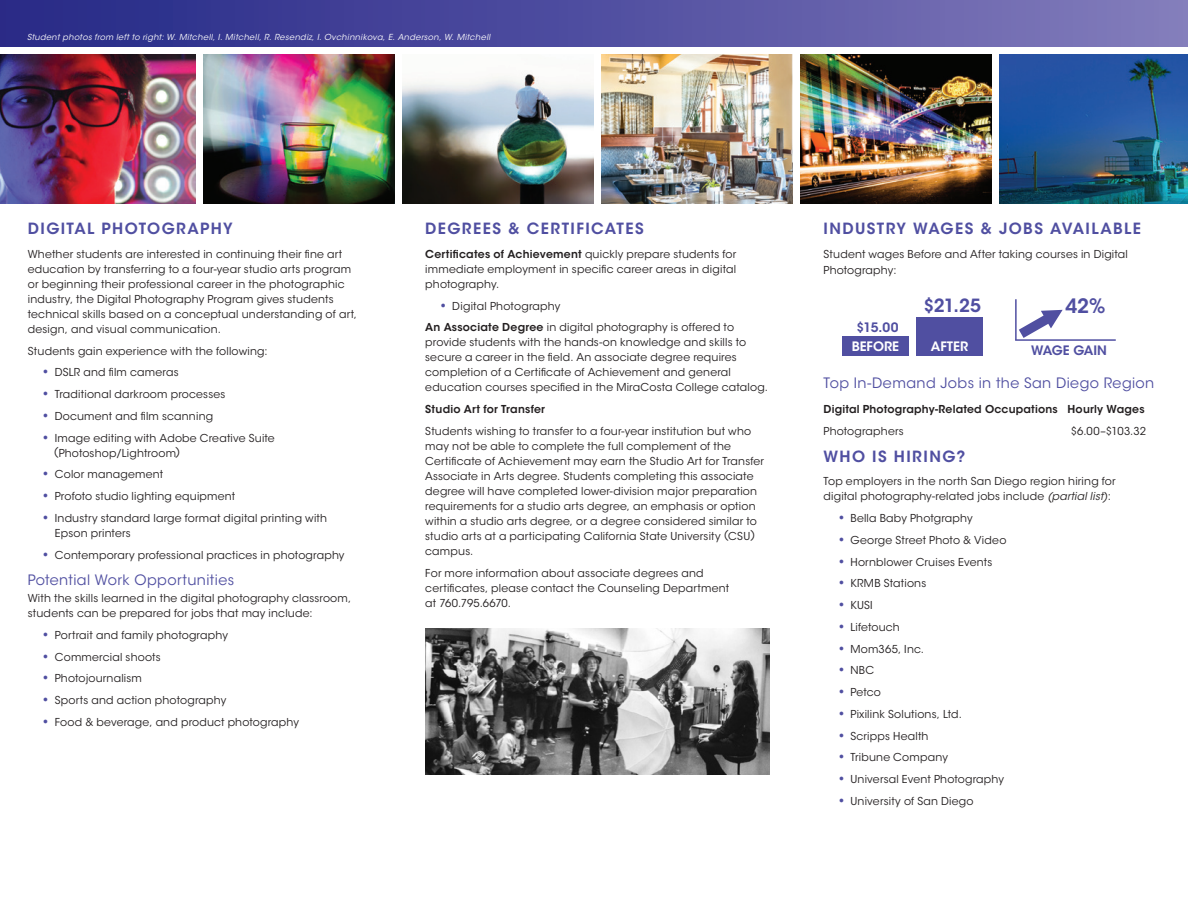
<style>
.page{position:relative;width:1188px;height:918px;background:#fff}
.page>*{position:absolute;margin:0;border:0;box-sizing:border-box;transform-origin:0 0}
.t1{font:600 19.8px "ITC Avant Garde Std";color:#504fa1}
.t2{font:600 18.15px "ITC Avant Garde Std";color:#504fa1}
.Text_-_head{font:600 15.3px "ITC Avant Garde Std";letter-spacing:.09em;color:#504fa1}
.Text_-_subhead{font:14.25px "ITC Avant Garde Std";letter-spacing:.03em;color:#504fa1}
.t3{font:600 12.9px "ITC Avant Garde Std";letter-spacing:-.025em;color:#504fa1}
.t4{font:600 12.9px "ITC Avant Garde Std";color:#fff}
.Text_-_body{font:10.8px/15px "ITC Avant Garde Std";letter-spacing:.02em;color:#231f20}
.Text_-_body-2{font:600 10.8px "ITC Avant Garde Std";letter-spacing:.015em;color:#231f20}
.Top_In_Demand_Jobs{font:10.8px "ITC Avant Garde Std";letter-spacing:.02em;color:#231f20}
.Text_-__Photo_Credit{font:italic 8.25px "ITC Avant Garde Std";letter-spacing:.04em;color:#fff}
.s1{font-weight:700;font-size:12px;color:#504fa1}
.s2{font-weight:600}
.s3{font-style:italic}
</style>
<div class="page">
<div style="left:0;top:0;width:1188px;height:46px;background:linear-gradient(to right,#242786,#827bbb)"></div>
<img style="left:0;top:55px;width:195px;height:148px">
<img style="left:402px;top:73px;width:191px;height:130px">
<img style="left:801px;top:55px;width:191px;height:148px">
<img style="left:602px;top:55px;width:190px;height:148px">
<img style="left:203px;top:55px;width:191px;height:148px">
<img style="left:1000px;top:55px;width:188px;height:148px">
<img style="left:426px;top:628px;width:343px;height:147px">
<svg style="left:1019px;top:310px;width:44px;height:28px"></svg>
<div style="left:842px;top:336px;width:67px;height:19px;background:#504fa1"></div>
<div style="left:916px;top:317px;width:67px;height:38px;background:#504fa1"></div>
<hr style="left:1015px;top:299px;width:2px;height:41px;background:#504fa1">
<hr style="left:1015px;top:339px;width:101px;height:2px;background:#504fa1">
<p class="Text_-__Photo_Credit" style="left:27px;top:32px;width:465px">Student photos from left to right: W. Mitchell, I. Mitchell, R. Resendiz, I. Ovchinnikova, E. Anderson, W. Mitchell</p>
<p class="Text_-_head" style="left:28px;top:219px;width:207px">DIGITAL PHOTOGRAPHY</p>
<p class="Text_-_body" style="left:28px;top:247px;width:331px">Whether students are interested in continuing their fine art education by transferring to a four-year studio arts program or beginning their professional career in the photographic industry, the Digital Photography Program gives students technical skills based on a conceptual understanding of art, design, and visual communication.</p>
<p class="Text_-_body" style="left:28px;top:343px;width:241px">Students gain experience with the following:</p>
<p class="Text_-_body" style="left:41px;top:365px;width:139px"><span class="s1">•</span> DSLR and film cameras</p>
<p class="Text_-_body" style="left:41px;top:387px;width:186px"><span class="s1">•</span> Traditional darkroom processes</p>
<p class="Text_-_body" style="left:41px;top:409px;width:173px"><span class="s1">•</span> Document and film scanning</p>
<p class="Text_-_body" style="left:54px;top:430px;width:223px;text-indent:-12px"><span class="s1">•</span> Image editing with Adobe Creative Suite (Photoshop/Lightroom)</p>
<p class="Text_-_body" style="left:41px;top:467px;width:124px"><span class="s1">•</span> Color management</p>
<p class="Text_-_body" style="left:41px;top:489px;width:195px"><span class="s1">•</span> Profoto studio lighting equipment</p>
<p class="Text_-_body" style="left:55px;top:511px;width:274px;text-indent:-14px"><span class="s1">•</span> Industry standard large format digital printing with<br>Epson printers</p>
<p class="Text_-_body" style="left:41px;top:547px;width:305px"><span class="s1">•</span> Contemporary professional practices in photography</p>
<p class="Text_-_subhead" style="left:28px;top:571px;width:208px">Potential Work Opportunities</p>
<p class="Text_-_body" style="left:28px;top:591px;width:325px">With the skills learned in the digital photography classroom, students can be prepared for jobs that may include:</p>
<p class="Text_-_body" style="left:41px;top:628px;width:188px"><span class="s1">•</span> Portrait and family photography</p>
<p class="Text_-_body" style="left:41px;top:649px;width:121px"><span class="s1">•</span> Commercial shoots</p>
<p class="Text_-_body" style="left:41px;top:671px;width:102px"><span class="s1">•</span> Photojournalism</p>
<p class="Text_-_body" style="left:41px;top:693px;width:186px"><span class="s1">•</span> Sports and action photography</p>
<p class="Text_-_body" style="left:41px;top:715px;width:259px"><span class="s1">•</span> Food &amp; beverage, and product photography</p>
<p class="Text_-_head" style="left:425px;top:219px;width:220px">DEGREES &amp; CERTIFICATES</p>
<p class="Text_-_body" style="left:425px;top:247px;width:313px;text-align:justify"><span class="s2">Certificates of Achievement</span> quickly prepare students for immediate employment in specific career areas in digital photography.</p>
<p class="Text_-_body" style="left:439px;top:298px;width:123px"><span class="s1">•</span> Digital Photography</p>
<p class="Text_-_body" style="left:425px;top:320px;width:344px"><span class="s2">An Associate Degree</span> in digital photography is offered to provide students with the hands-on knowledge and skills to secure a career in the field. An associate degree requires completion of a Certificate of Achievement and general education courses specified in the MiraCosta College catalog.</p>
<p class="Text_-_body-2" style="left:425px;top:402px;width:121px">Studio Art for Transfer</p>
<p class="Text_-_body" style="left:425px;top:424px;width:340px">Students wishing to transfer to a four-year institution but who may not be able to complete the full complement of the Certificate of Achievement may earn the Studio Art for Transfer Associate in Arts degree. Students completing this associate degree will have completed lower-division major preparation requirements for a studio arts degree, an emphasis or option within a studio arts degree, or a degree considered similar to studio arts at a participating California State University (CSU) campus.</p>
<p class="Text_-_body" style="left:425px;top:565px;width:305px">For more information about associate degrees and certificates, please contact the Counseling Department at 760.795.6670.</p>
<p class="Text_-_head" style="left:824px;top:219px;width:319px">INDUSTRY WAGES &amp; JOBS AVAILABLE</p>
<p class="Text_-_body" style="left:824px;top:246px;width:306px;line-height:16.5px">Student wages Before and After taking courses in Digital<br>Photography:</p>
<p class="t2" style="left:924px;top:294px;width:59px">$21.25</p>
<p class="t3" style="left:856px;top:320px;width:44px">$15.00</p>
<p class="t4" style="left:852px;top:338px;width:49px">BEFORE</p>
<p class="t4" style="left:931px;top:338px;width:39px">AFTER</p>
<p class="t1" style="left:1065px;top:293px;width:41px">42%</p>
<p class="t3" style="left:1031px;top:342px;width:77px">WAGE GAIN</p>
<p class="Text_-_subhead" style="left:824px;top:375px;width:332px">Top In-Demand Jobs in the San Diego Region</p>
<p class="Text_-_body-2" style="left:824px;top:402px;width:323px">Digital Photography-Related Occupations Hourly Wages</p>
<p class="Top_In_Demand_Jobs" style="left:824px;top:424px;width:82px">Photographers</p>
<p class="Top_In_Demand_Jobs" style="left:1071px;top:424px;width:77px">$6.00–$103.32</p>
<p class="Text_-_head" style="left:824px;top:447px;width:143px">WHO IS HIRING?</p>
<p class="Text_-_body" style="left:824px;top:474px;width:294px">Top employers in the north San Diego region hiring for digital photography-related jobs include <span class="s3">(partial list)</span>:</p>
<p class="Text_-_body" style="left:837px;top:511px;width:137px"><span class="s1">•</span> Bella Baby Photgraphy</p>
<p class="Text_-_body" style="left:837px;top:533px;width:171px"><span class="s1">•</span> George Street Photo &amp; Video</p>
<p class="Text_-_body" style="left:837px;top:554px;width:157px"><span class="s1">•</span> Hornblower Cruises Events</p>
<p class="Text_-_body" style="left:837px;top:576px;width:91px"><span class="s1">•</span> KRMB Stations</p>
<p class="Text_-_body" style="left:837px;top:598px;width:37px"><span class="s1">•</span> KUSI</p>
<p class="Text_-_body" style="left:837px;top:620px;width:64px"><span class="s1">•</span> Lifetouch</p>
<p class="Text_-_body" style="left:837px;top:641px;width:89px"><span class="s1">•</span> Mom365, Inc.</p>
<p class="Text_-_body" style="left:837px;top:663px;width:39px"><span class="s1">•</span> NBC</p>
<p class="Text_-_body" style="left:837px;top:685px;width:46px"><span class="s1">•</span> Petco</p>
<p class="Text_-_body" style="left:837px;top:707px;width:126px"><span class="s1">•</span> Pixilink Solutions, Ltd.</p>
<p class="Text_-_body" style="left:837px;top:728px;width:93px"><span class="s1">•</span> Scripps Health</p>
<p class="Text_-_body" style="left:837px;top:750px;width:112px"><span class="s1">•</span> Tribune Company</p>
<p class="Text_-_body" style="left:837px;top:772px;width:168px"><span class="s1">•</span> Universal Event Photography</p>
<p class="Text_-_body" style="left:837px;top:794px;width:138px"><span class="s1">•</span> University of San Diego</p>
</div>
